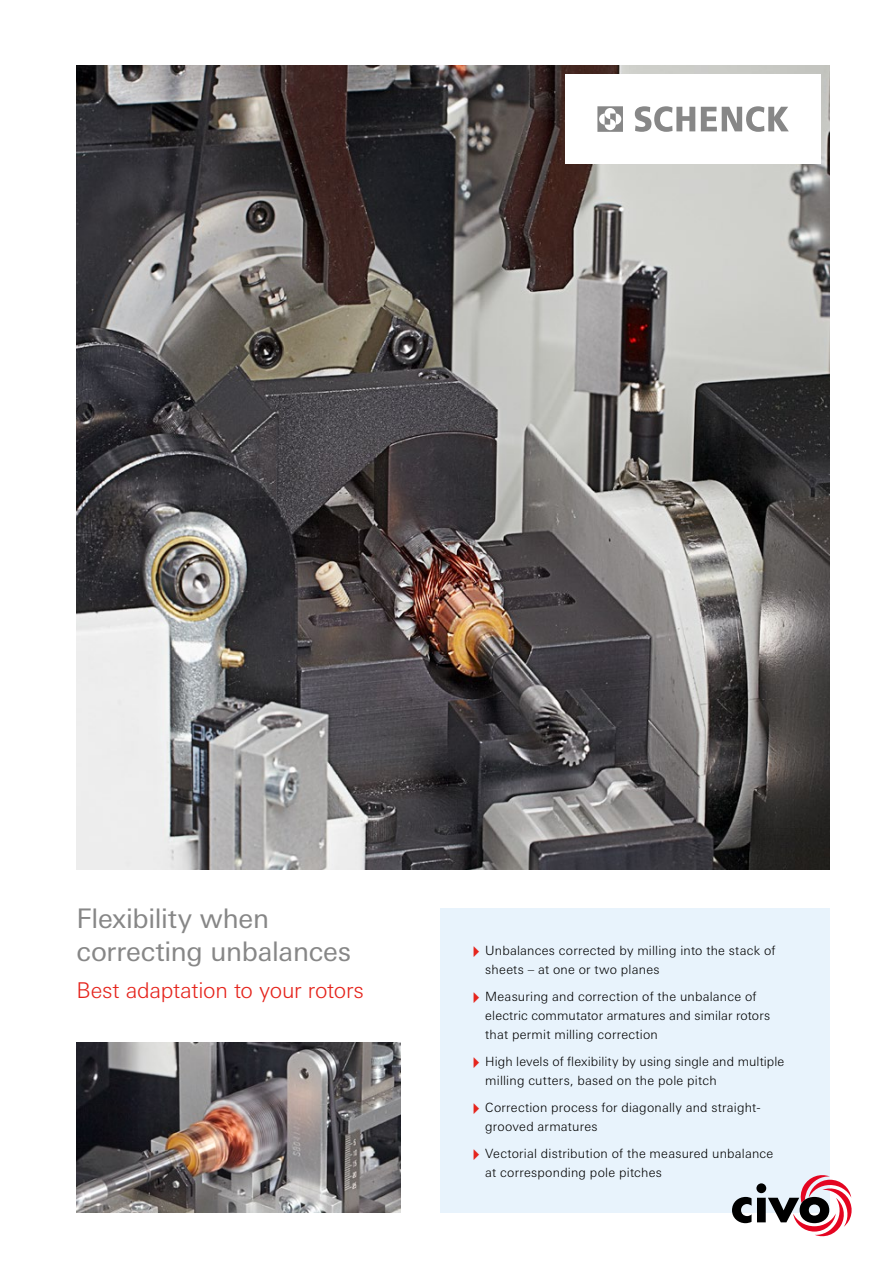
<style>
.page{position:relative;width:893px;height:1263px;background:#fff}
.page>*{position:absolute;margin:0;border:0;box-sizing:border-box;transform-origin:0 0}
._02_Headline_rot_14{font:27px/33px "Univers Next W1 G";letter-spacing:-.01em;color:#878787}
._02_Headline_rot_14-2{font:300 21.75px "Univers Next W1 G";letter-spacing:-.01em;color:#e5231b}
._05_Copy_8_5_12_5{font:300 12.75px/18.8px "Univers Next W1 G";letter-spacing:.015em;color:#000}
</style>
<div class="page">
<img style="left:77px;top:66px;width:752px;height:804px">
<img style="left:77px;top:1043px;width:324px;height:170px">
<div style="left:440px;top:908px;width:389px;height:305px;background:#e8f3fc"></div>
<div style="left:566px;top:74px;width:255px;height:90px;background:#fff"></div>
<svg style="left:635px;top:106px;width:60px;height:26px"></svg>
<svg style="left:701px;top:106px;width:88px;height:26px"></svg>
<svg style="left:597px;top:106px;width:26px;height:26px"></svg>
<svg style="left:732px;top:1175px;width:120px;height:61px"></svg>
<p class="_02_Headline_rot_14" style="left:77px;top:902px;width:276px">Flexibility when correcting unbalances</p>
<p class="_02_Headline_rot_14-2" style="left:77px;top:978px;width:289px">Best adaptation to your rotors</p>
<p class="_05_Copy_8_5_12_5" style="left:485px;top:941px;width:292px">Unbalances corrected by milling into the stack of sheets – at one or two planes</p>
<p class="_05_Copy_8_5_12_5" style="left:485px;top:987px;width:286px">Measuring and correction of the unbalance of electric commutator armatures and similar rotors that permit milling correction</p>
<p class="_05_Copy_8_5_12_5" style="left:485px;top:1052px;width:301px">High levels of flexibility by using single and multiple milling cutters, based on the pole pitch</p>
<p class="_05_Copy_8_5_12_5" style="left:485px;top:1098px;width:277px">Correction process for diagonally and straight&shy;grooved armatures</p>
<p class="_05_Copy_8_5_12_5" style="left:485px;top:1144px;width:290px">Vectorial distribution of the measured unbalance at corresponding pole pitches</p>
</div>
